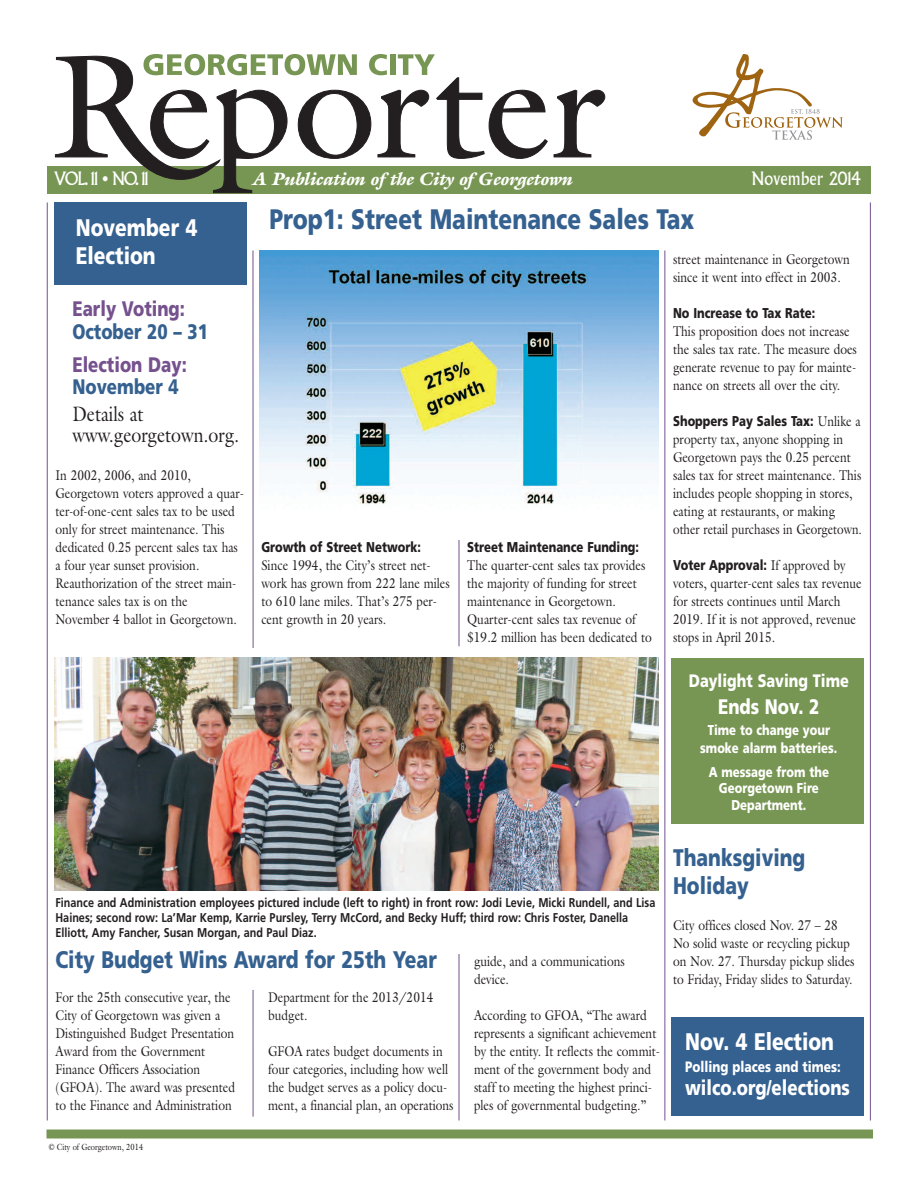
<style>
.page{position:relative;width:918px;height:1188px;background:#fff}
.page>*{position:absolute;margin:0;border:0;box-sizing:border-box;transform-origin:0 0}
.t1{font:900 28.2px "Frutiger";color:#356190;scale:.8 1}
.t2{font:900 24px/28.8px "Frutiger";color:#356190;scale:.8 1}
.t3{font:900 24px/28.8px "Frutiger";color:#fff;scale:.8 1}
.t4{font:900 21px "Frutiger";color:#fff;scale:.8 1}
.t5{font:21px/21px "Galliard";color:#231f20;scale:.84 1}
.t6{font:900 21px "Frutiger";color:#75518e;scale:.8 1}
.t7{font:900 21px "Frutiger";color:#356190;scale:.8 1}
.t8{font:italic 900 18px "Galliard";color:#fff}
.t9{font:18px "Albertus";color:#fff;scale:.9 1}
.t10{font:900 18px "Frutiger";color:#fff;scale:.8 1}
.t11{font:900 15px "Frutiger";color:#fff;scale:.8 1}
.t12{font:14.25px/18px "Galliard";color:#231f20;scale:.84 1}
.t13{font:900 14.25px "Frutiger";color:#231f20;scale:.8 1}
.t14{font:900 14.25px/16.5px "Frutiger";color:#fff;text-align:center;scale:.8 1}
.t15{font:700 12.75px/15px "Frutiger";color:#231f20;scale:.85 1}
.t16{font:9px "Galliard";color:#231f20;scale:.84 1}
.s1{font-family:"Galliard";font-weight:400}
</style>
<div class="page">
<div style="left:47px;top:166px;width:824px;height:27px;background:#789653"></div>
<svg style="left:55px;top:54px;width:493px;height:139px"></svg>
<svg style="left:554px;top:90px;width:51px;height:67px"></svg>
<svg style="left:693px;top:54px;width:150px;height:86px"></svg>
<hr style="left:47px;top:202px;width:1px;height:918px;background:#75518e">
<hr style="left:870px;top:202px;width:1px;height:918px;background:#75518e">
<div style="left:46px;top:1130px;width:827px;height:8px;background:#789653"></div>
<hr style="left:665px;top:250px;width:1px;height:871px;background:#75518e">
<div style="left:672px;top:658px;width:192px;height:166px;background:#789653"></div>
<hr style="left:253px;top:250px;width:1px;height:398px;background:#75518e">
<hr style="left:253px;top:990px;width:1px;height:127px;background:#75518e">
<div style="left:54px;top:202px;width:192px;height:83px;background:#356190"></div>
<img style="left:260px;top:250px;width:398px;height:256px">
<img style="left:54px;top:658px;width:604px;height:233px">
<hr style="left:459px;top:540px;width:1px;height:106px;background:#75518e">
<hr style="left:459px;top:954px;width:1px;height:166px;background:#75518e">
<div style="left:672px;top:1018px;width:192px;height:98px;background:#356190"></div>
<p class="t9" style="left:54px;top:172px;width:107px">VOL. 11 • NO. 11</p>
<p class="t8" style="left:254px;top:173px;width:321px">A Publication of the City of Georgetown</p>
<p class="t9" style="left:752px;top:172px;width:123px">November 2014</p>
<h2 class="t3" style="left:76px;top:215px;width:154px">November 4<br>Election</h2>
<h1 class="t1" style="left:269px;top:208px;width:533px">Prop1: Street Maintenance Sales Tax</h1>
<p class="t12" style="left:673px;top:250px;width:212px">street maintenance in Georgetown since it went into effect in 2003.</p>
<p class="t13" style="left:673px;top:307px;width:179px">No Increase to Tax Rate:</p>
<p class="t12" style="left:673px;top:322px;width:220px">This proposition does not increase the sales tax rate. The measure does generate revenue to pay for mainte&shy;nance on streets all over the city.</p>
<p class="t13" style="left:673px;top:415px;width:236px">Shoppers Pay Sales Tax: <span class="s1">Unlike a</span></p>
<p class="t12" style="left:673px;top:430px;width:226px">property tax, anyone shopping in Georgetown pays the 0.25 percent sales tax for street maintenance. This includes people shopping in stores, eating at restaurants, or making other retail purchases in Georgetown.</p>
<p class="t13" style="left:673px;top:559px;width:217px">Voter Approval: <span class="s1">If approved by</span></p>
<p class="t12" style="left:673px;top:574px;width:226px">voters, quarter-cent sales tax revenue for streets continues until March<br>2019. If it is not approved, revenue stops in April 2015.</p>
<h3 class="t6" style="left:72px;top:301px;width:142px">Early Voting:</h3>
<h3 class="t7" style="left:72px;top:323px;width:171px">October 20 – 31</h3>
<h3 class="t6" style="left:72px;top:356px;width:145px">Election Day:</h3>
<h3 class="t7" style="left:72px;top:379px;width:135px">November 4</h3>
<h3 class="t5" style="left:72px;top:404px;width:200px">Details at www.georgetown.org.</h3>
<p class="t12" style="left:55px;top:466px;width:226px">In 2002, 2006, and 2010,<br>Georgetown voters approved a quar&shy;ter-of-one-cent sales tax to be used only for street maintenance. This dedicated 0.25 percent sales tax has a four year sunset provision.<br>Reauthorization of the street main&shy;tenance sales tax is on the<br>November 4 ballot in Georgetown.</p>
<p class="t13" style="left:261px;top:542px;width:201px">Growth of Street Network:</p>
<p class="t12" style="left:261px;top:556px;width:226px">Since 1994, the City’s street net&shy;work has grown from 222 lane miles to 610 lane miles. That’s 275 per&shy;cent growth in 20 years.</p>
<p class="t13" style="left:467px;top:542px;width:216px">Street Maintenance Funding:</p>
<p class="t12" style="left:467px;top:556px;width:221px">The quarter-cent sales tax provides the majority of funding for street maintenance in Georgetown.<br>Quarter-cent sales tax revenue of $19.2 million has been dedicated to</p>
<p class="t15" style="left:56px;top:896px;width:707px">Finance and Administration employees pictured include (left to right) in front row: Jodi Levie, Micki Rundell, and Lisa<br>Haines; second row: La’Mar Kemp, Karrie Pursley, Terry McCord, and Becky Huff; third row: Chris Foster, Danella<br>Elliott, Amy Fancher, Susan Morgan, and Paul Diaz.</p>
<h2 class="t2" style="left:56px;top:947px;width:478px">City Budget Wins Award for 25th Year</h2>
<p class="t12" style="left:55px;top:988px;width:215px">For the 25th consecutive year, the<br>City of Georgetown was given a<br>Distinguished Budget Presentation<br>Award from the Government<br>Finance Officers Association (GFOA). The award was presented to the Finance and Administration</p>
<p class="t12" style="left:268px;top:988px;width:198px">Department for the 2013/2014 budget.</p>
<p class="t12" style="left:268px;top:1042px;width:222px">GFOA rates budget documents in four categories, including how well the budget serves as a policy docu&shy;ment, a financial plan, an operations</p>
<p class="t16" style="left:49px;top:1142px;width:114px">© City of Georgetown, 2014</p>
<p class="t12" style="left:474px;top:952px;width:181px">guide, and a communications device.</p>
<p class="t12" style="left:474px;top:1006px;width:223px">According to GFOA, “The award represents a significant achievement by the entity. It reflects the commit&shy;ment of the government body and staff to meeting the highest princi&shy;ples of governmental budgeting.”</p>
<p class="t10" style="left:689px;top:673px;width:202px">Daylight Saving Time</p>
<h3 class="t4" style="left:718px;top:698px;width:128px">Ends Nov. 2</h3>
<p class="t14" style="left:700px;top:722px;width:173px;line-height:18px">Time to change your smoke alarm batteries.</p>
<p class="t14" style="left:709px;top:765px;width:152px">A message from the<br>Georgetown Fire<br>Department.</p>
<h2 class="t2" style="left:673px;top:845px;width:167px">Thanksgiving<br>Holiday</h2>
<p class="t12" style="left:673px;top:916px;width:218px">City offices closed Nov. 27 – 28<br>No solid waste or recycling pickup on Nov. 27. Thursday pickup slides to Friday, Friday slides to Saturday.</p>
<h2 class="t3" style="left:685px;top:1029px;width:188px">Nov. 4 Election</h2>
<p class="t11" style="left:685px;top:1061px;width:196px">Polling places and times:</p>
<h3 class="t4" style="left:685px;top:1079px;width:208px">wilco.org/elections</h3>
</div>
